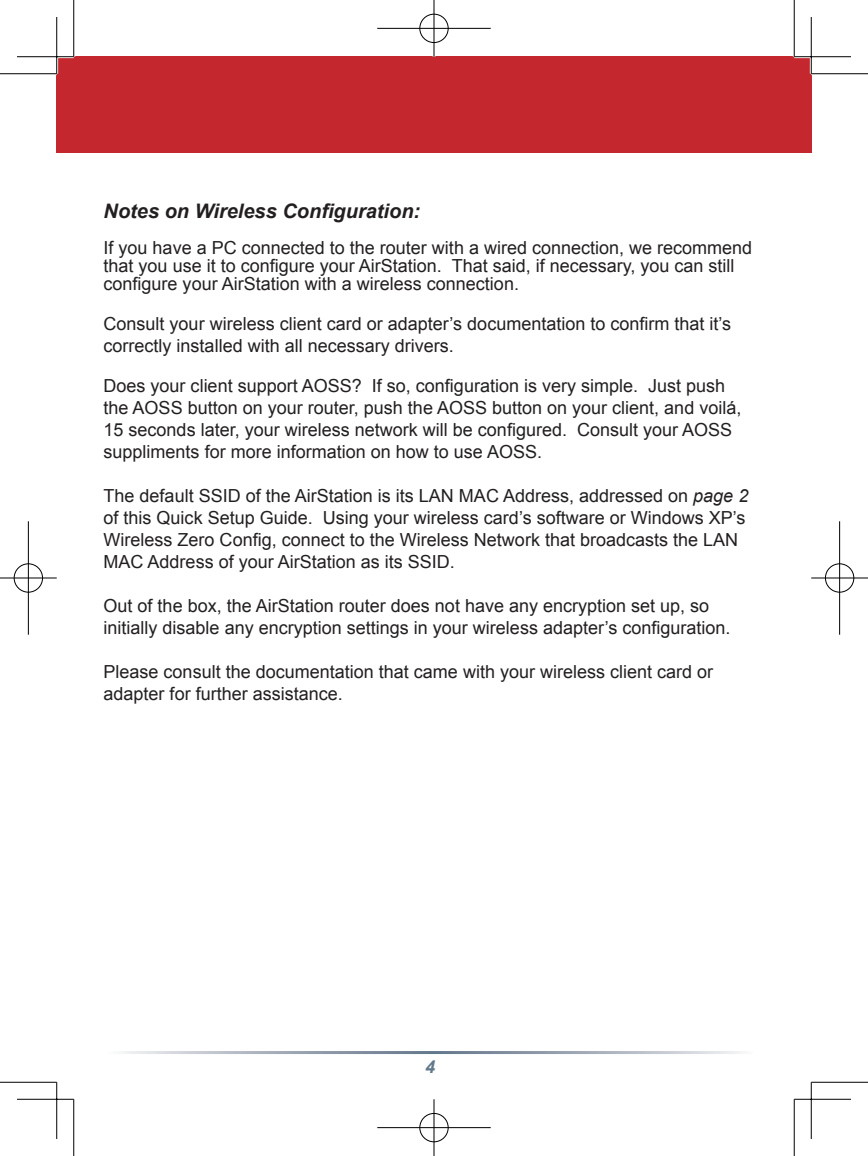
<style>
.page{position:relative;width:868px;height:1156px;background:#fff}
.page>*{position:absolute;margin:0;border:0;box-sizing:border-box;transform-origin:0 0}
.t1{font:italic 700 20px "Arial";color:#231f20}
.t2{font:18px/22px "Arial";color:#231f20}
.t3{font:italic 700 18px "Arial";color:#62788c}
.s1{font-style:italic}
</style>
<div class="page">
<div style="left:57px;top:57px;width:754px;height:95px;background:#c4272d"></div>
<div style="left:104px;top:1050px;width:648px;height:3px;border:2px solid #fff"></div>
<hr style="left:17px;top:55px;width:57px;height:3px;background:#fff">
<hr style="left:794px;top:55px;width:56px;height:3px;background:#fff">
<hr style="left:55px;top:17px;width:3px;height:57px;background:#fff">
<hr style="left:809px;top:17px;width:3px;height:57px;background:#fff">
<hr style="left:0;top:73px;width:57px;height:1px;background:#000">
<hr style="left:811px;top:73px;width:56px;height:1px;background:#000">
<hr style="left:0;top:1081px;width:57px;height:1px;background:#000">
<hr style="left:811px;top:1081px;width:56px;height:1px;background:#000">
<hr style="left:73px;top:0;width:1px;height:57px;background:#000">
<hr style="left:73px;top:1099px;width:1px;height:56px;background:#000">
<hr style="left:793px;top:0;width:1px;height:57px;background:#000">
<hr style="left:793px;top:1099px;width:1px;height:56px;background:#000">
<hr style="left:17px;top:56px;width:57px;height:1px;background:#000">
<hr style="left:794px;top:56px;width:56px;height:1px;background:#000">
<hr style="left:17px;top:1098px;width:57px;height:1px;background:#000">
<hr style="left:794px;top:1098px;width:56px;height:1px;background:#000">
<hr style="left:56px;top:17px;width:1px;height:57px;background:#000">
<hr style="left:56px;top:1082px;width:1px;height:56px;background:#000">
<hr style="left:810px;top:17px;width:1px;height:57px;background:#000">
<hr style="left:810px;top:1082px;width:1px;height:56px;background:#000">
<div style="left:418px;top:13px;width:31px;height:31px;border:3px solid #fff;border-radius:50%"></div>
<hr style="left:377px;top:27px;width:113px;height:3px;background:#fff">
<hr style="left:432px;top:0;width:3px;height:57px;background:#fff">
<div style="left:419px;top:14px;width:29px;height:29px;border:1px solid #000;border-radius:50%"></div>
<hr style="left:377px;top:28px;width:113px;height:1px;background:#000">
<hr style="left:433px;top:0;width:1px;height:57px;background:#000">
<div style="left:418px;top:1111px;width:31px;height:32px;border:3px solid #fff;border-radius:50%"></div>
<hr style="left:377px;top:1126px;width:113px;height:2px;background:#fff">
<hr style="left:432px;top:1099px;width:3px;height:56px;background:#fff">
<div style="left:419px;top:1113px;width:29px;height:29px;border:1px solid #000;border-radius:50%"></div>
<hr style="left:377px;top:1127px;width:113px;height:1px;background:#000">
<hr style="left:433px;top:1099px;width:1px;height:56px;background:#000">
<div style="left:13px;top:562px;width:31px;height:31px;border:3px solid #fff;border-radius:50%"></div>
<hr style="left:0;top:576px;width:57px;height:3px;background:#fff">
<hr style="left:27px;top:521px;width:3px;height:113px;background:#fff">
<div style="left:14px;top:563px;width:29px;height:29px;border:1px solid #000;border-radius:50%"></div>
<hr style="left:0;top:577px;width:57px;height:1px;background:#000">
<hr style="left:28px;top:521px;width:1px;height:113px;background:#000">
<div style="left:823px;top:562px;width:32px;height:31px;border:3px solid #fff;border-radius:50%"></div>
<hr style="left:811px;top:576px;width:56px;height:3px;background:#fff">
<hr style="left:838px;top:521px;width:2px;height:113px;background:#fff">
<div style="left:825px;top:563px;width:29px;height:29px;border:1px solid #000;border-radius:50%"></div>
<hr style="left:811px;top:577px;width:56px;height:1px;background:#000">
<hr style="left:839px;top:521px;width:1px;height:113px;background:#000">
<p class="t1" style="left:103px;top:198px;width:318px">Notes on Wireless Configuration:</p>
<p class="t2" style="left:103px;top:239px;width:650px;line-height:18px">If you have a PC connected to the router with a wired connection, we recommend that you use it to configure your AirStation. That said, if necessary, you can still configure your AirStation with a wireless connection.</p>
<p class="t2" style="left:103px;top:313px;width:629px">Consult your wireless client card or adapter’s documentation to confirm that it’s correctly installed with all necessary drivers.</p>
<p class="t2" style="left:103px;top:375px;width:639px">Does your client support AOSS? If so, configuration is very simple. Just push the AOSS button on your router, push the AOSS button on your client, and voilá, 15 seconds later, your wireless network will be configured. Consult your AOSS suppliments for more information on how to use AOSS.</p>
<p class="t2" style="left:103px;top:485px;width:646px">The default SSID of the AirStation is its LAN MAC Address, addressed on <span class="s1">page 2 </span>of this Quick Setup Guide. Using your wireless card’s software or Windows XP’s Wireless Zero Config, connect to the Wireless Network that broadcasts the LAN MAC Address of your AirStation as its SSID.</p>
<p class="t2" style="left:104px;top:595px;width:628px">Out of the box, the AirStation router does not have any encryption set up, so initially disable any encryption settings in your wireless adapter’s configuration.</p>
<p class="t2" style="left:103px;top:661px;width:611px">Please consult the documentation that came with your wireless client card or adapter for further assistance.</p>
<p class="t3" style="left:425px;top:1054px;width:12px">4</p>
</div>
